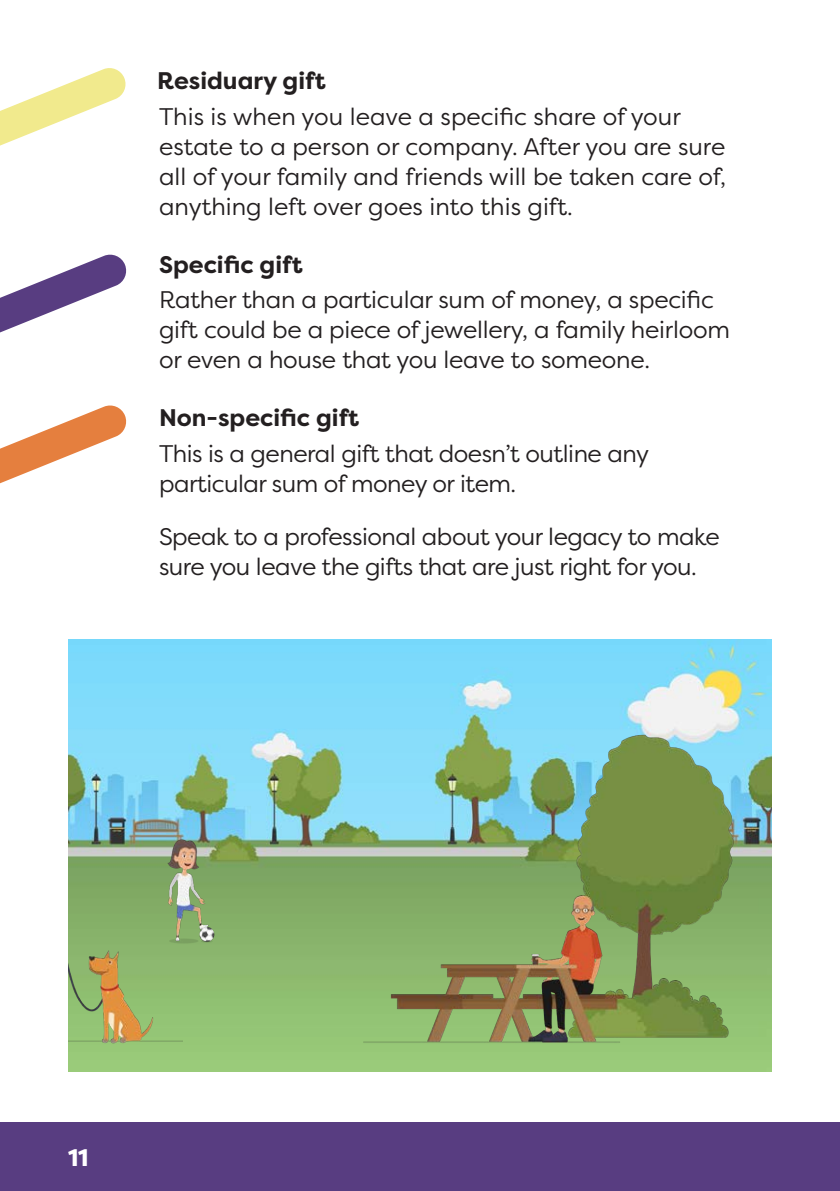
<style>
.page{position:relative;width:840px;height:1191px;background:#fff}
.page>*{position:absolute;margin:0;border:0;box-sizing:border-box;transform-origin:0 0}
.t1{font:24px/30px "Filson Pro";letter-spacing:-.01em;color:#231f20}
.t2{font:700 24px "Filson Pro";color:#231f20}
.t3{font:800 24px "Filson Pro";color:#fff}
</style>
<div class="page">
<div style="left:0;top:1123px;width:839px;height:68px;background:#583d81"></div>
<svg style="left:0;top:68px;width:126px;height:78px"></svg>
<svg style="left:0;top:254px;width:127px;height:79px"></svg>
<svg style="left:0;top:405px;width:127px;height:79px"></svg>
<img style="left:68px;top:639px;width:703px;height:432px">
<img style="left:354px;top:722px;width:388px;height:325px">
<img style="left:161px;top:836px;width:66px;height:109px">
<img style="left:68px;top:924px;width:114px;height:127px">
<p class="t2" style="left:157px;top:65px;width:170px">Residuary gift</p>
<p class="t1" style="left:159px;top:100px;width:568px">This is when you leave a specific share of your estate to a person or company. After you are sure all of your family and friends will be taken care of, anything left over goes into this gift.</p>
<p class="t2" style="left:159px;top:249px;width:145px">Specific gift</p>
<p class="t1" style="left:159px;top:284px;width:572px">Rather than a particular sum of money, a specific gift could be a piece of jewellery, a family heirloom or even a house that you leave to someone.</p>
<p class="t2" style="left:159px;top:403px;width:202px">Non-specific gift</p>
<p class="t1" style="left:159px;top:438px;width:491px">This is a general gift that doesn’t outline any particular sum of money or item.</p>
<p class="t1" style="left:159px;top:521px;width:562px">Speak to a professional about your legacy to make sure you leave the gifts that are just right for you.</p>
<p class="t3" style="left:68px;top:1142px;width:22px">11</p>
</div>
